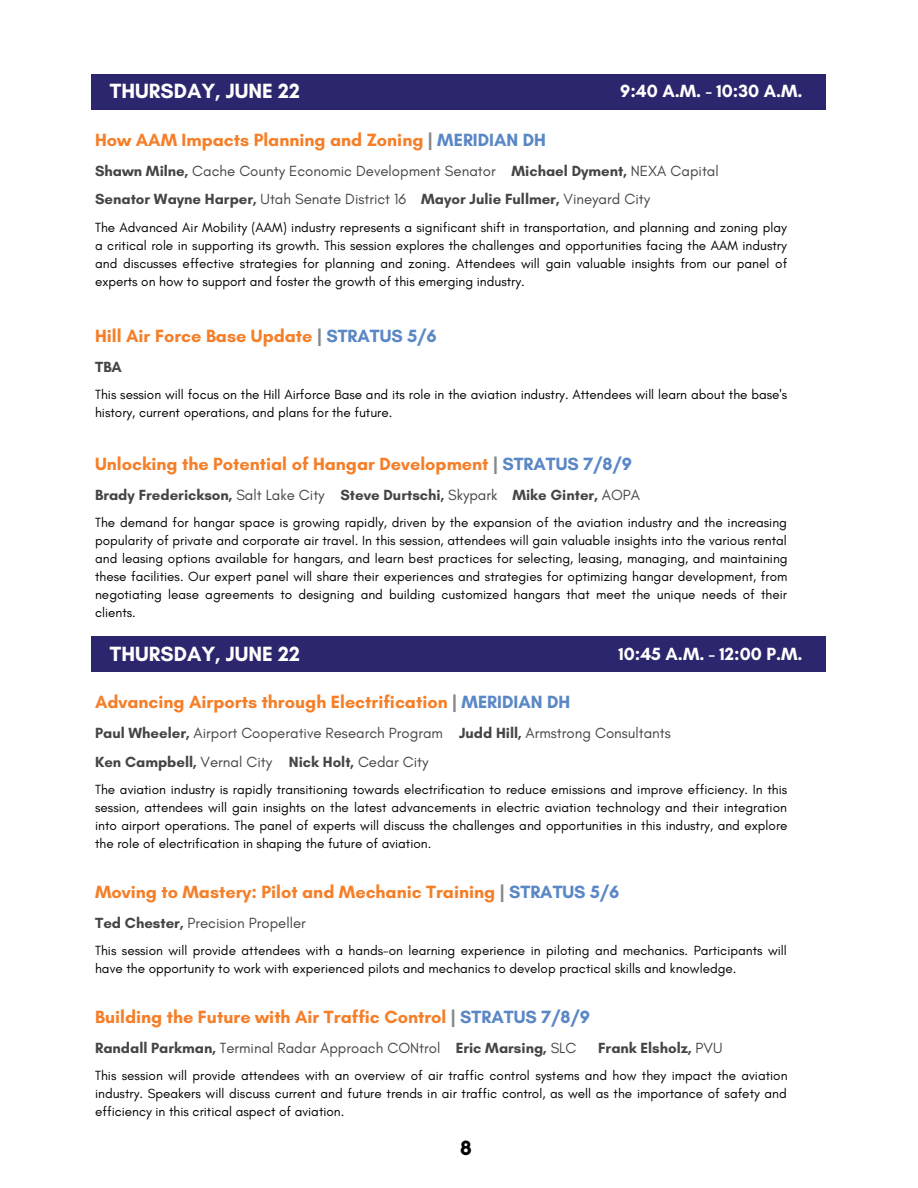
<style>
.page{position:relative;width:918px;height:1188px;background:#fff}
.page>*{position:absolute;margin:0;border:0;box-sizing:border-box;transform-origin:0 0}
.t1{font:700 21px "Glacial Indifference";color:#fff}
.t2{font:700 21px "Glacial Indifference";color:#000}
.t3{font:700 18px "Glacial Indifference";color:#f57f29}
.t4{font:700 18px "Glacial Indifference";color:#fff}
.t5{font:15px "Glacial Indifference";color:#454545}
.t6{font:700 15px "Glacial Indifference";color:#454545}
.t7{font:13.5px/18px "Glacial Indifference";color:#000;text-align:justify}
.s1{color:#888}
.s2{color:#5a87c6}
.s3{font-weight:700}
.s4{font-weight:400}
</style>
<div class="page">
<div style="left:92px;top:74px;width:734px;height:35px;background:#2b266d"></div>
<div style="left:92px;top:636px;width:734px;height:36px;background:#2b266d"></div>
<p class="t1" style="left:110px;top:78px;width:192px">THURSDAY, JUNE 22</p>
<p class="t4" style="left:620px;top:80px;width:184px">9:40 A.M. - 10:30 A.M.</p>
<p class="t3" style="left:95px;top:129px;width:452px">How AAM Impacts Planning and Zoning <span class="s1">|</span> <span class="s2">MERIDIAN DH</span></p>
<p class="t5" style="left:95px;top:161px;width:402px"><span class="s3">Shawn Milne,</span> Cache County Economic Development Senator</p>
<p class="t6" style="left:512px;top:162px;width:209px">Michael Dyment, <span class="s4">NEXA Capital</span></p>
<p class="t5" style="left:95px;top:190px;width:313px"><span class="s3">Senator Wayne Harper,</span> Utah Senate District 16</p>
<p class="t6" style="left:421px;top:190px;width:230px">Mayor Julie Fullmer, <span class="s4">Vineyard City</span></p>
<p class="t7" style="left:95px;top:218px;width:694px">The Advanced Air Mobility (AAM) industry represents a significant shift in transportation, and planning and zoning play a critical role in supporting its growth. This session explores the challenges and opportunities facing the AAM industry and discusses effective strategies for planning and zoning. Attendees will gain valuable insights from our panel of experts on how to support and foster the growth of this emerging industry.</p>
<p class="t3" style="left:95px;top:325px;width:343px">Hill Air Force Base Update <span class="s1">|</span> <span class="s2">STRATUS 5/6</span></p>
<p class="t6" style="left:95px;top:357px;width:28px">TBA</p>
<p class="t7" style="left:95px;top:385px;width:694px">This session will focus on the Hill Airforce Base and its role in the aviation industry. Attendees will learn about the base's history, current operations, and plans for the future.</p>
<p class="t3" style="left:95px;top:453px;width:539px">Unlocking the Potential of Hangar Development <span class="s1">|</span> <span class="s2">STRATUS 7/8/9</span></p>
<p class="t6" style="left:95px;top:486px;width:231px">Brady Frederickson, <span class="s4">Salt Lake City</span></p>
<p class="t7" style="left:95px;top:514px;width:694px">The demand for hangar space is growing rapidly, driven by the expansion of the aviation industry and the increasing popularity of private and corporate air travel. In this session, attendees will gain valuable insights into the various rental and leasing options available for hangars, and learn best practices for selecting, leasing, managing, and maintaining these facilities. Our expert panel will share their experiences and strategies for optimizing hangar development, from negotiating lease agreements to designing and building customized hangars that meet the unique needs of their clients.</p>
<p class="t6" style="left:340px;top:486px;width:159px">Steve Durtschi, <span class="s4">Skypark</span></p>
<p class="t6" style="left:512px;top:486px;width:129px">Mike Ginter, <span class="s4">AOPA</span></p>
<p class="t1" style="left:110px;top:641px;width:192px">THURSDAY, JUNE 22</p>
<p class="t4" style="left:618px;top:643px;width:186px">10:45 A.M. - 12:00 P.M.</p>
<p class="t3" style="left:95px;top:691px;width:477px">Advancing Airports through Electrification <span class="s1">|</span> <span class="s2">MERIDIAN DH</span></p>
<p class="t5" style="left:95px;top:724px;width:349px"><span class="s3">Paul Wheeler,</span> Airport Cooperative Research Program</p>
<p class="t5" style="left:459px;top:724px;width:213px"><span class="s3">Judd Hill,</span> Armstrong Consultants</p>
<p class="t6" style="left:95px;top:752px;width:179px">Ken Campbell, <span class="s4">Vernal City</span></p>
<p class="t6" style="left:289px;top:752px;width:141px">Nick Holt, <span class="s4">Cedar City</span></p>
<p class="t7" style="left:95px;top:780px;width:694px">The aviation industry is rapidly transitioning towards electrification to reduce emissions and improve efficiency. In this session, attendees will gain insights on the latest advancements in electric aviation technology and their integration into airport operations. The panel of experts will discuss the challenges and opportunities in this industry, and explore the role of electrification in shaping the future of aviation.</p>
<p class="t3" style="left:95px;top:881px;width:526px">Moving to Mastery: Pilot and Mechanic Training <span class="s1">|</span> <span class="s2">STRATUS 5/6</span></p>
<p class="t5" style="left:95px;top:913px;width:212px"><span class="s3">Ted Chester,</span> Precision Propeller</p>
<p class="t7" style="left:95px;top:941px;width:693px">This session will provide attendees with a hands-on learning experience in piloting and mechanics. Participants will have the opportunity to work with experienced pilots and mechanics to develop practical skills and knowledge.</p>
<p class="t3" style="left:95px;top:1006px;width:497px">Building the Future with Air Traffic Control <span class="s1">|</span> <span class="s2">STRATUS 7/8/9</span></p>
<p class="t5" style="left:95px;top:1039px;width:347px"><span class="s3">Randall Parkman,</span> Terminal Radar Approach CONtrol</p>
<p class="t7" style="left:95px;top:1067px;width:694px">This session will provide attendees with an overview of air traffic control systems and how they impact the aviation industry. Speakers will discuss current and future trends in air traffic control, as well as the importance of safety and efficiency in this critical aspect of aviation.</p>
<p class="t6" style="left:456px;top:1039px;width:122px">Eric Marsing, <span class="s4">SLC</span></p>
<p class="t6" style="left:598px;top:1039px;width:126px">Frank Elsholz, <span class="s4">PVU</span></p>
<p class="t2" style="left:460px;top:1135px;width:13px">8</p>
</div>
